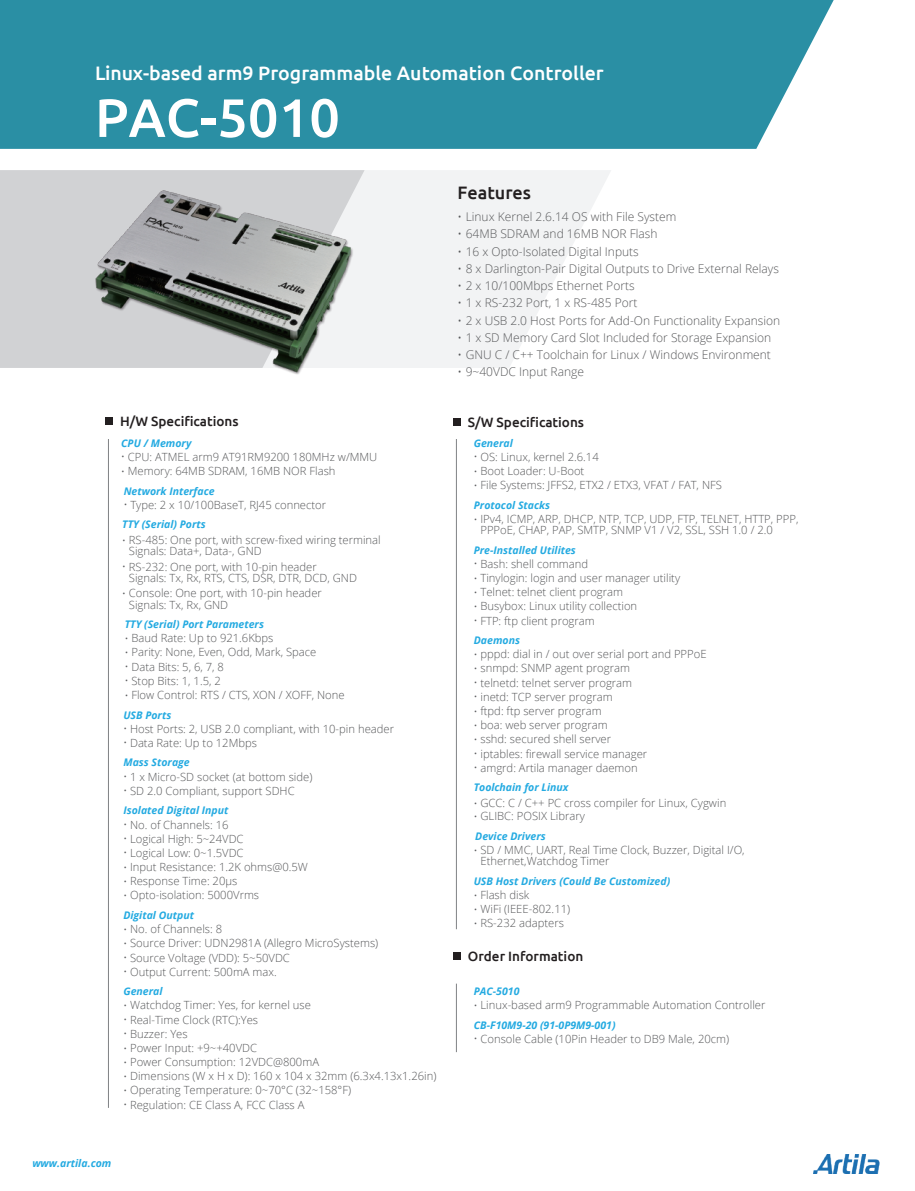
<style>
.page{position:relative;width:915px;height:1191px;background:#fff}
.page>*{position:absolute;margin:0;border:0;box-sizing:border-box;transform-origin:0 0}
.t1{font:500 54px "Ubuntu";color:#fff}
.t2{font:500 19.5px "Ubuntu";color:#fff}
.t3{font:500 18px "Ubuntu";color:#231f20}
.t4{font:500 13.5px "Ubuntu";color:#231f20}
.t5{font:300 12px "Open Sans";color:#57585a}
.t6{font:300 11.25px/11.1px "Open Sans";color:#57585a}
.t7{font:italic 700 10.5px "Open Sans";color:#24aae1}
.s1{font-size:9.75px}
</style>
<div class="page">
<svg style="left:364px;top:170px;width:247px;height:198px;fill:#f2f3f4"></svg>
<div style="left:0;top:170px;width:364px;height:198px;background:#d1d2d4"></div>
<div style="left:0;top:0;width:833px;height:149px;background:#2a8fa4"></div>
<div style="left:105px;top:417px;width:7px;height:8px;background:#231f20"></div>
<div style="left:452px;top:418px;width:8px;height:8px;background:#231f20"></div>
<hr style="left:108px;top:439px;width:1px;height:668px;background:#808285">
<hr style="left:456px;top:439px;width:1px;height:490px;background:#808285">
<img style="left:80px;top:179px;width:296px;height:196px">
<div style="left:452px;top:952px;width:8px;height:8px;background:#231f20"></div>
<hr style="left:456px;top:983px;width:1px;height:69px;background:#808285">
<img style="left:813px;top:1154px;width:65px;height:19px">
<h2 class="t2" style="left:95px;top:60px;width:510px">Linux-based arm9 Programmable Automation Controller</h2>
<h1 class="t1" style="left:95px;top:84px;width:246px">PAC-5010</h1>
<h3 class="t3" style="left:457px;top:181px;width:75px">Features</h3>
<p class="t5" style="left:457px;top:208px;width:220px">• Linux Kernel 2.6.14 OS with File System</p>
<p class="t5" style="left:457px;top:226px;width:201px">• 64MB SDRAM and 16MB NOR Flash</p>
<p class="t5" style="left:457px;top:243px;width:183px">• 16 x Opto-Isolated Digital Inputs</p>
<p class="t5" style="left:457px;top:260px;width:323px">• 8 x Darlington-Pair Digital Outputs to Drive External Relays</p>
<p class="t5" style="left:457px;top:277px;width:179px">• 2 x 10/100Mbps Ethernet Ports</p>
<p class="t5" style="left:457px;top:295px;width:181px">• 1 x RS-232 Port, 1 x RS-485 Port</p>
<p class="t5" style="left:457px;top:312px;width:324px">• 2 x USB 2.0 Host Ports for Add-On Functionality Expansion</p>
<p class="t5" style="left:457px;top:329px;width:315px">• 1 x SD Memory Card Slot Included for Storage Expansion</p>
<p class="t5" style="left:457px;top:347px;width:315px">• GNU C / C++ Toolchain for Linux / Windows Environment</p>
<p class="t5" style="left:457px;top:364px;width:128px">• 9~40VDC Input Range</p>
<p class="t4" style="left:120px;top:412px;width:120px">H/W Specifications</p>
<p class="t4" style="left:467px;top:413px;width:118px">S/W Specifications</p>
<p class="t6" style="left:121px;top:451px;width:257px"><span class="s1">•</span> CPU: ATMEL arm9 AT91RM9200 180MHz w/MMU</p>
<p class="t6" style="left:121px;top:465px;width:216px"><span class="s1">•</span> Memory: 64MB SDRAM, 16MB NOR Flash</p>
<p class="t7" style="left:473px;top:435px;width:41px">General</p>
<p class="t7" style="left:121px;top:435px;width:72px">CPU / Memory</p>
<p class="t6" style="left:473px;top:451px;width:126px"><span class="s1">•</span> OS: Linux, kernel 2.6.14</p>
<p class="t6" style="left:473px;top:465px;width:112px"><span class="s1">•</span> Boot Loader: U-Boot</p>
<p class="t6" style="left:473px;top:479px;width:249px"><span class="s1">•</span> File Systems: JFFS2, ETX2 / ETX3, VFAT / FAT, NFS</p>
<p class="t7" style="left:124px;top:483px;width:92px">Network Interface</p>
<p class="t6" style="left:124px;top:499px;width:204px"><span class="s1">•</span> Type: 2 x 10/100BaseT, RJ45 connector</p>
<p class="t7" style="left:122px;top:517px;width:85px">TTY (Serial) Ports</p>
<p class="t6" style="left:129px;top:534px;width:253px;text-indent:-7px"><span class="s1">•</span> RS-485: One port, with screw-fixed wiring terminal<br>Signals: Data+, Data-, GND</p>
<p class="t6" style="left:129px;top:561px;width:229px;text-indent:-7px"><span class="s1">•</span> RS-232: One port, with 10-pin header<br>Signals: Tx, Rx, RTS, CTS, DSR, DTR, DCD, GND</p>
<p class="t6" style="left:129px;top:587px;width:194px;text-indent:-7px"><span class="s1">•</span> Console: One port, with 10-pin header<br>Signals: Tx, Rx, GND</p>
<p class="t7" style="left:125px;top:617px;width:141px">TTY (Serial) Port Parameters</p>
<p class="t6" style="left:125px;top:632px;width:150px"><span class="s1">•</span> Baud Rate: Up to 921.6Kbps</p>
<p class="t6" style="left:125px;top:646px;width:193px"><span class="s1">•</span> Parity: None, Even, Odd, Mark, Space</p>
<p class="t6" style="left:125px;top:660px;width:101px"><span class="s1">•</span> Data Bits: 5, 6, 7, 8</p>
<p class="t6" style="left:125px;top:675px;width:98px"><span class="s1">•</span> Stop Bits: 1, 1.5, 2</p>
<p class="t6" style="left:125px;top:689px;width:221px"><span class="s1">•</span> Flow Control: RTS / CTS, XON / XOFF, None</p>
<p class="t7" style="left:123px;top:707px;width:49px">USB Ports</p>
<p class="t6" style="left:123px;top:723px;width:272px"><span class="s1">•</span> Host Ports: 2, USB 2.0 compliant, with 10-pin header</p>
<p class="t6" style="left:123px;top:737px;width:135px"><span class="s1">•</span> Data Rate: Up to 12Mbps</p>
<p class="t7" style="left:123px;top:755px;width:68px">Mass Storage</p>
<p class="t6" style="left:123px;top:770px;width:190px"><span class="s1">•</span> 1 x Micro-SD socket (at bottom side)</p>
<p class="t6" style="left:123px;top:785px;width:173px"><span class="s1">•</span> SD 2.0 Compliant, support SDHC</p>
<p class="t7" style="left:123px;top:803px;width:106px">Isolated Digital Input</p>
<p class="t6" style="left:123px;top:818px;width:107px"><span class="s1">•</span> No. of Channels: 16</p>
<p class="t6" style="left:123px;top:833px;width:122px"><span class="s1">•</span> Logical High: 5~24VDC</p>
<p class="t6" style="left:123px;top:847px;width:122px"><span class="s1">•</span> Logical Low: 0~1.5VDC</p>
<p class="t6" style="left:123px;top:861px;width:186px"><span class="s1">•</span> Input Resistance: 1.2K ohms@0.5W</p>
<p class="t6" style="left:123px;top:875px;width:115px"><span class="s1">•</span> Response Time: 20μs</p>
<p class="t6" style="left:123px;top:889px;width:137px"><span class="s1">•</span> Opto-isolation: 5000Vrms</p>
<p class="t7" style="left:123px;top:907px;width:72px">Digital Output</p>
<p class="t6" style="left:123px;top:923px;width:100px"><span class="s1">•</span> No. of Channels: 8</p>
<p class="t6" style="left:123px;top:937px;width:256px"><span class="s1">•</span> Source Driver: UDN2981A (Allegro MicroSystems)</p>
<p class="t6" style="left:123px;top:951px;width:168px"><span class="s1">•</span> Source Voltage (VDD): 5~50VDC</p>
<p class="t6" style="left:123px;top:965px;width:155px"><span class="s1">•</span> Output Current: 500mA max.</p>
<p class="t7" style="left:123px;top:984px;width:41px">General</p>
<p class="t6" style="left:123px;top:999px;width:189px"><span class="s1">•</span> Watchdog Timer: Yes, for kernel use</p>
<p class="t6" style="left:123px;top:1013px;width:136px"><span class="s1">•</span> Real-Time Clock (RTC):Yes</p>
<p class="t6" style="left:123px;top:1027px;width:66px"><span class="s1">•</span> Buzzer: Yes</p>
<p class="t6" style="left:123px;top:1042px;width:135px"><span class="s1">•</span> Power Input: +9~+40VDC</p>
<p class="t6" style="left:123px;top:1056px;width:197px"><span class="s1">•</span> Power Consumption: 12VDC@800mA</p>
<p class="t6" style="left:123px;top:1070px;width:314px"><span class="s1">•</span> Dimensions (W x H x D): 160 x 104 x 32mm (6.3x4.13x1.26in)</p>
<p class="t6" style="left:123px;top:1084px;width:229px"><span class="s1">•</span> Operating Temperature: 0~70°C (32~158°F)</p>
<p class="t6" style="left:123px;top:1098px;width:183px"><span class="s1">•</span> Regulation: CE Class A, FCC Class A</p>
<p class="t7" style="left:32px;top:1155px;width:80px">www.artila.com</p>
<p class="t7" style="left:473px;top:497px;width:78px">Protocol Stacks</p>
<p class="t6" style="left:480px;top:513px;width:319px;text-indent:-7px"><span class="s1">•</span> IPv4, ICMP, ARP, DHCP, NTP, TCP, UDP, FTP, TELNET, HTTP, PPP,<br>PPPoE, CHAP, PAP, SMTP, SNMP V1 / V2, SSL, SSH 1.0 / 2.0</p>
<p class="t7" style="left:473px;top:542px;width:104px">Pre-Installed Utilites</p>
<p class="t6" style="left:473px;top:558px;width:116px"><span class="s1">•</span> Bash: shell command</p>
<p class="t6" style="left:473px;top:572px;width:208px"><span class="s1">•</span> Tinylogin: login and user manager utility</p>
<p class="t6" style="left:473px;top:586px;width:151px"><span class="s1">•</span> Telnet: telnet client program</p>
<p class="t6" style="left:473px;top:600px;width:165px"><span class="s1">•</span> Busybox: Linux utility collection</p>
<p class="t6" style="left:473px;top:614px;width:122px"><span class="s1">•</span> FTP: ftp client program</p>
<p class="t7" style="left:473px;top:633px;width:48px">Daemons</p>
<p class="t6" style="left:473px;top:648px;width:234px"><span class="s1">•</span> pppd: dial in / out over serial port and PPPoE</p>
<p class="t6" style="left:473px;top:662px;width:158px"><span class="s1">•</span> snmpd: SNMP agent program</p>
<p class="t6" style="left:473px;top:676px;width:160px"><span class="s1">•</span> telnetd: telnet server program</p>
<p class="t6" style="left:473px;top:691px;width:140px"><span class="s1">•</span> inetd: TCP server program</p>
<p class="t6" style="left:473px;top:705px;width:129px"><span class="s1">•</span> ftpd: ftp server program</p>
<p class="t6" style="left:473px;top:719px;width:135px"><span class="s1">•</span> boa: web server program</p>
<p class="t6" style="left:473px;top:733px;width:139px"><span class="s1">•</span> sshd: secured shell server</p>
<p class="t6" style="left:473px;top:747px;width:175px"><span class="s1">•</span> iptables: firewall service manager</p>
<p class="t6" style="left:473px;top:761px;width:165px"><span class="s1">•</span> amgrd: Artila manager daemon</p>
<p class="t7" style="left:473px;top:780px;width:96px">Toolchain for Linux</p>
<p class="t6" style="left:473px;top:797px;width:254px"><span class="s1">•</span> GCC: C / C++ PC cross compiler for Linux, Cygwin</p>
<p class="t6" style="left:473px;top:810px;width:113px"><span class="s1">•</span> GLIBC: POSIX Library</p>
<p class="t7" style="left:475px;top:828px;width:72px">Device Drivers</p>
<p class="t6" style="left:480px;top:844px;width:266px;text-indent:-7px"><span class="s1">•</span> SD / MMC, UART, Real Time Clock, Buzzer, Digital I/O,<br>Ethernet,Watchdog Timer</p>
<p class="t7" style="left:473px;top:873px;width:198px">USB Host Drivers (Could Be Customized)</p>
<p class="t6" style="left:473px;top:889px;width:57px"><span class="s1">•</span> Flash disk</p>
<p class="t6" style="left:473px;top:903px;width:98px"><span class="s1">•</span> WiFi (IEEE-802.11)</p>
<p class="t6" style="left:473px;top:917px;width:92px"><span class="s1">•</span> RS-232 adapters</p>
<p class="t4" style="left:467px;top:947px;width:117px">Order Information</p>
<p class="t6" style="left:473px;top:999px;width:293px"><span class="s1">•</span> Linux-based arm9 Programmable Automation Controller</p>
<p class="t7" style="left:473px;top:983px;width:47px">PAC-5010</p>
<p class="t6" style="left:473px;top:1032px;width:257px"><span class="s1">•</span> Console Cable (10Pin Header to DB9 Male, 20cm)</p>
<p class="t7" style="left:473px;top:1017px;width:143px">CB-F10M9-20 (91-0P9M9-001)</p>
</div>
